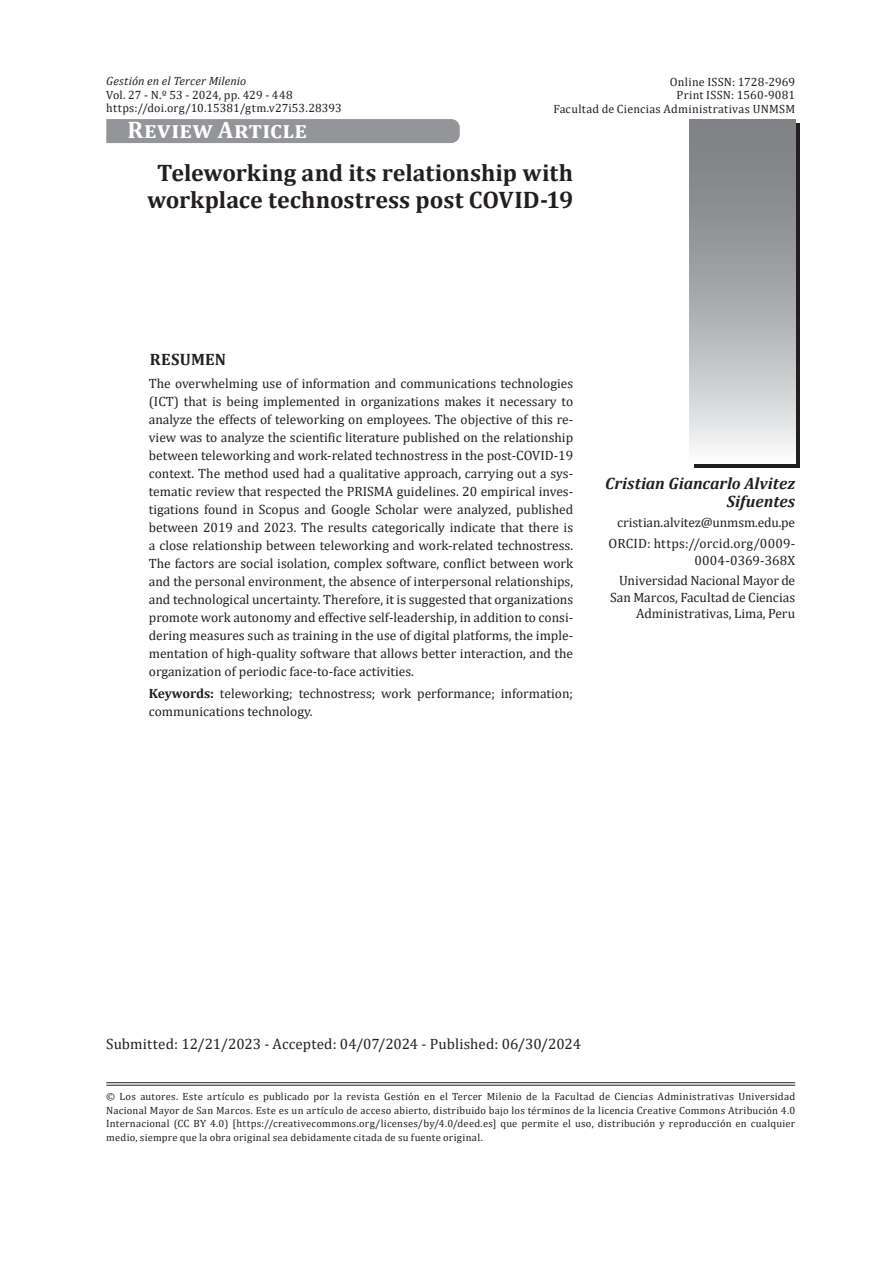
<style>
.page{position:relative;width:893px;height:1263px;background:#fff}
.page>*{position:absolute;margin:0;border:0;box-sizing:border-box;transform-origin:0 0}
.t1{font:700 24px/27px "Cambria";color:#231f20;text-align:center}
.t2{font:700 24px "Cambria";letter-spacing:.015em;color:#fff}
.t3{font:italic 700 16.5px/18px "Cambria";color:#231f20;text-align:right}
.t4{font:700 16.5px "Cambria";letter-spacing:.015em;color:#231f20}
.t5{font:15px "Cambria";color:#231f20}
.t6{font:13.5px/18px "Cambria";color:#231f20;text-align:right}
.t7{font:12px/13.5px "Cambria";letter-spacing:.015em;color:#231f20;text-align:right}
.t8{font:italic 12px "Cambria";letter-spacing:.01em;color:#231f20}
.t9{font:10.5px/13.5px "Cambria";letter-spacing:.025em;color:#231f20;text-align:justify}
.s1{font-weight:700}
</style>
<div class="page">
<svg style="left:694px;top:123px;width:105px;height:345px;background:#484546"></svg>
<hr style="left:106px;top:1082px;width:689px;height:1px;background:#231f20">
<hr style="left:106px;top:1085px;width:689px;height:1px;background:#231f20">
<svg style="left:690px;top:119px;width:105px;height:344px;background:#adaeb1"></svg>
<div style="left:106px;top:119px;width:354px;height:24px;background:#939598"></div>
<p class="t8" style="left:106px;top:72px;width:142px">Gestión en el Tercer Milenio</p>
<p class="t7" style="left:106px;top:88px;width:188px">Vol. 27 - N.º 53 - 2024, pp. 429 - 448</p>
<p class="t7" style="left:106px;top:101px;width:237px">https://doi.org/10.15381/gtm.v27i53.28393</p>
<p class="t7" style="left:553px;top:75px;width:243px">Online ISSN: 1728-2969<br>Print ISSN: 1560-9081<br>Facultad de Ciencias Administrativas UNMSM</p>
<h1 class="t2" style="left:128px;top:113px;width:181px">Review Article</h1>
<h1 class="t1" style="left:147px;top:158px;width:428px">Teleworking and its relationship with workplace technostress post COVID-19</h1>
<p class="t4" style="left:150px;top:348px;width:78px">RESUMEN</p>
<p class="t6" style="left:149px;top:374px;width:426px;text-align:justify">The overwhelming use of information and communications technologies (ICT) that is being implemented in organizations makes it necessary to analyze the effects of teleworking on employees. The objective of this re&shy;view was to analyze the scientific literature published on the relationship between teleworking and work-related technostress in the post-COVID-19 context. The method used had a qualitative approach, carrying out a sys&shy;tematic review that respected the PRISMA guidelines. 20 empirical inves&shy;tigations found in Scopus and Google Scholar were analyzed, published between 2019 and 2023. The results categorically indicate that there is a close relationship between teleworking and work-related technostress.<br>The factors are social isolation, complex software, conflict between work and the personal environment, the absence of interpersonal relationships, and technological uncertainty. Therefore, it is suggested that organizations promote work autonomy and effective self-leadership, in addition to consi&shy;dering measures such as training in the use of digital platforms, the imple&shy;mentation of high-quality software that allows better interaction, and the organization of periodic face-to-face activities.</p>
<p class="t6" style="left:149px;top:684px;width:426px;text-align:left"><span class="s1">Keywords:</span> teleworking; technostress; work performance; information; communications technology.</p>
<p class="t3" style="left:605px;top:473px;width:192px">Cristian Giancarlo Alvitez<br>Sifuentes</p>
<p class="t6" style="left:609px;top:512px;width:188px;line-height:20.7px">cristian.alvitez@unmsm.edu.pe<br>ORCID: https://orcid.org/0009-</p>
<p class="t6" style="left:619px;top:550px;width:178px;line-height:20.7px">0004-0369-368X<br>Universidad Nacional Mayor de</p>
<p class="t6" style="left:610px;top:589px;width:187px;line-height:16.5px">San Marcos, Facultad de Ciencias<br>Administrativas, Lima, Peru</p>
<p class="t5" style="left:106px;top:1035px;width:476px">Submitted: 12/21/2023 - Accepted: 04/07/2024 - Published: 06/30/2024</p>
<p class="t9" style="left:106px;top:1090px;width:690px">© Los autores. Este artículo es publicado por la revista Gestión en el Tercer Milenio de la Facultad de Ciencias Administrativas Universidad Nacional Mayor de San Marcos. Este es un artículo de acceso abierto, distribuido bajo los términos de la licencia Creative Commons Atribución 4.0<br>Internacional (CC BY 4.0) [https://creativecommons.org/licenses/by/4.0/deed.es] que permite el uso, distribución y reproducción en cualquier medio, siempre que la obra original sea debidamente citada de su fuente original.</p>
</div>
